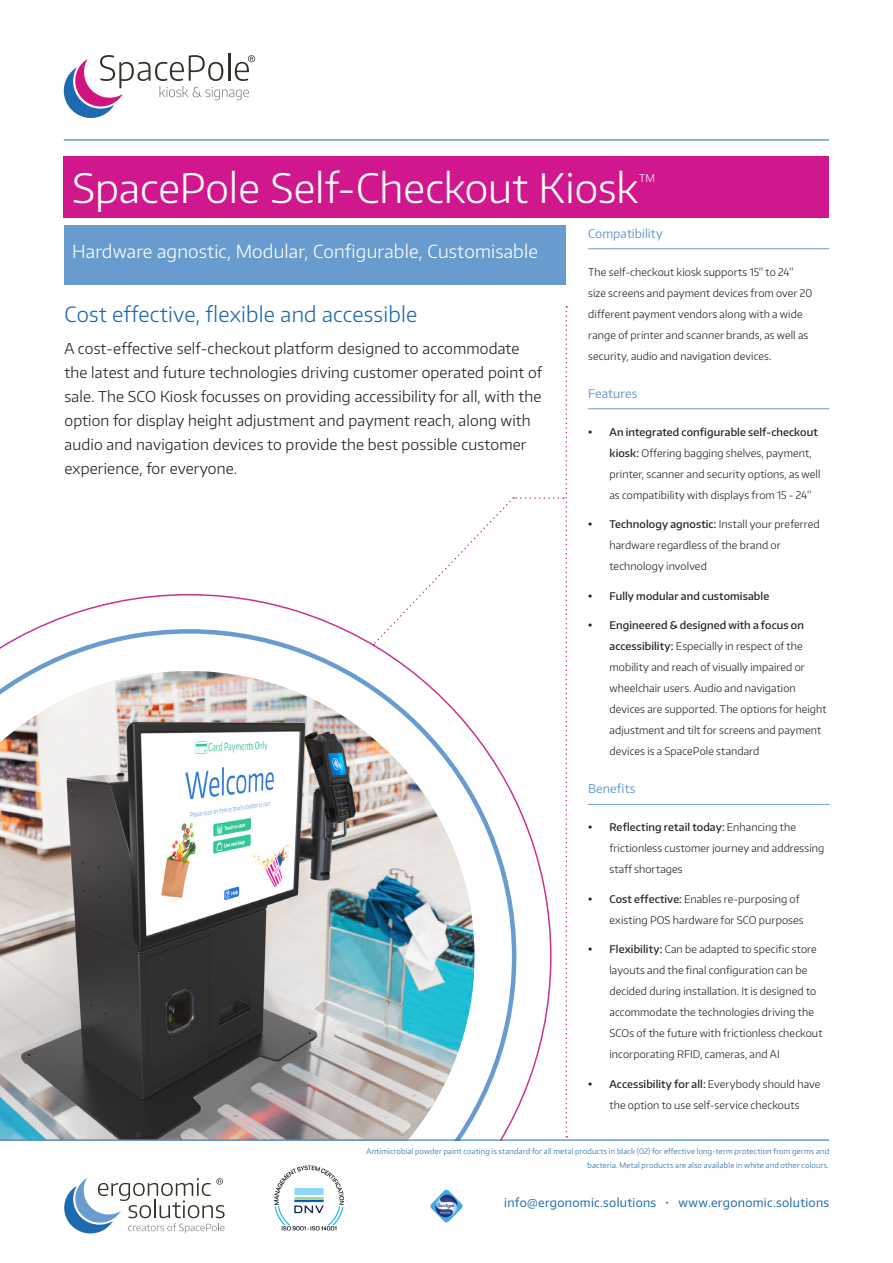
<style>
.page{position:relative;width:893px;height:1263px;background:#fff}
.page>*{position:absolute;margin:0;border:0;box-sizing:border-box;transform-origin:0 0}
.TabPOS_H1{font:300 40.5px "Encode Sans";color:#fff}
.t1{font:300 21px "Encode Sans";letter-spacing:.01em;color:#1d6ab0}
.Intro{font:300 18px "Encode Sans";letter-spacing:.01em;color:#fff}
.Intro-2{font:300 15px/24px "Encode Sans";letter-spacing:.01em;color:#231f20}
.t2{font:12px "Encode Sans";letter-spacing:.025em;color:#1d6ab0}
.t3{font:12px "Encode Sans";letter-spacing:.005em;color:#689ccf}
.Body_Copy{font:300 10.5px/21px "Encode Sans";letter-spacing:.01em;color:#231f20}
.t4{font:500 10.5px "Encode Sans";letter-spacing:.01em;color:#231f20}
.TabPOS_H1-2{font:300 10.5px "Encode Sans";color:#fff}
.t5{font:300 7.5px/13.5px "Encode Sans";letter-spacing:.025em;color:#1d6ab0;text-align:right}
.s1{font-weight:900}
.s2{font-weight:500}
</style>
<div class="page">
<hr style="left:588px;top:248px;width:241px;height:1px;background:#689ccf">
<hr style="left:588px;top:408px;width:241px;height:1px;background:#689ccf">
<hr style="left:588px;top:804px;width:241px;height:1px;background:#689ccf">
<svg style="left:422px;top:306px;width:145px;height:831px"></svg>
<svg style="left:33px;top:594px;width:519px;height:546px"></svg>
<svg style="left:0;top:629px;width:516px;height:511px"></svg>
<img style="left:0;top:671px;width:474px;height:469px">
<div style="left:64px;top:156px;width:765px;height:62px;background:#d1178e"></div>
<div style="left:64px;top:225px;width:502px;height:60px;background:#689ccf"></div>
<img style="left:430px;top:1189px;width:33px;height:34px">
<hr style="left:228px;top:53px;width:2px;height:28px;background:#323328">
<svg style="left:64px;top:55px;width:191px;height:63px"></svg>
<hr style="left:64px;top:140px;width:765px;height:1px;background:#1d6ab0">
<hr style="left:0;top:1140px;width:829px;height:1px;background:#1d6ab0">
<svg style="left:64px;top:1178px;width:161px;height:55px"></svg>
<img style="left:274px;top:1165px;width:69px;height:65px">
<p class="TabPOS_H1" style="left:72px;top:162px;width:567px">SpacePole Self-Checkout Kiosk</p>
<p class="TabPOS_H1-2" style="left:639px;top:171px;width:18px">TM</p>
<p class="Intro" style="left:72px;top:239px;width:467px">Hardware agnostic, Modular, Configurable, Customisable</p>
<h3 class="t3" style="left:588px;top:225px;width:76px">Compatibility</h3>
<p class="Body_Copy" style="left:588px;top:261px;width:226px">The self-checkout kiosk supports 15” to 24” size screens and payment devices from over 20 different payment vendors along with a wide range of printer and scanner brands, as well as security, audio and navigation devices.</p>
<h3 class="t3" style="left:588px;top:385px;width:51px">Features</h3>
<p class="Body_Copy" style="left:609px;top:421px;width:212px;text-indent:-21px"><span class="s1">•</span> <span class="s2">An integrated configurable self-checkout kiosk:</span> Offering bagging shelves, payment, printer, scanner and security options, as well as compatibility with displays from 15 - 24”</p>
<p class="Body_Copy" style="left:609px;top:513px;width:212px;text-indent:-21px"><span class="s1">•</span> <span class="s2">Technology agnostic:</span> Install your preferred hardware regardless of the brand or technology involved</p>
<p class="t4" style="left:588px;top:589px;width:182px"><span class="s1">•</span> Fully modular and customisable</p>
<p class="Body_Copy" style="left:609px;top:614px;width:219px;text-indent:-21px"><span class="s1">•</span> <span class="s2">Engineered &amp; designed with a focus on accessibility:</span> Especially in respect of the mobility and reach of visually impaired or wheelchair users. Audio and navigation devices are supported. The options for height adjustment and tilt for screens and payment devices is a SpacePole standard</p>
<h3 class="t3" style="left:588px;top:781px;width:49px">Benefits</h3>
<p class="Body_Copy" style="left:609px;top:817px;width:216px;text-indent:-21px"><span class="s1">•</span> <span class="s2">Reflecting retail today:</span> Enhancing the frictionless customer journey and addressing staff shortages</p>
<p class="Body_Copy" style="left:609px;top:888px;width:196px;text-indent:-21px"><span class="s1">•</span> <span class="s2">Cost effective:</span> Enables re-purposing of existing POS hardware for SCO purposes</p>
<p class="Body_Copy" style="left:609px;top:939px;width:214px;text-indent:-21px"><span class="s1">•</span> <span class="s2">Flexibility:</span> Can be adapted to specific store layouts and the final configuration can be decided during installation. It is designed to accommodate the technologies driving the SCOs of the future with frictionless checkout incorporating RFID, cameras, and AI</p>
<p class="Body_Copy" style="left:588px;top:1073px;width:234px;text-align:center"><span class="s1">•</span> <span class="s2">Accessibility for all:</span> Everybody should have the option to use self-service checkouts</p>
<h2 class="t1" style="left:64px;top:300px;width:354px">Cost effective, flexible and accessible</h2>
<p class="Intro-2" style="left:64px;top:336px;width:479px">A cost-effective self-checkout platform designed to accommodate the latest and future technologies driving customer operated point of sale. The SCO Kiosk focusses on providing accessibility for all, with the option for display height adjustment and payment reach, along with audio and navigation devices to provide the best possible customer experience, for everyone.</p>
<p class="t5" style="left:366px;top:1144px;width:464px">Antimicrobial powder paint coating is standard for all metal products in black (02) for effective long-term protection from germs and bacteria. Metal products are also available in white and other colours.</p>
<p class="t2" style="left:504px;top:1195px;width:327px">info@ergonomic.solutions • www.ergonomic.solutions</p>
</div>
